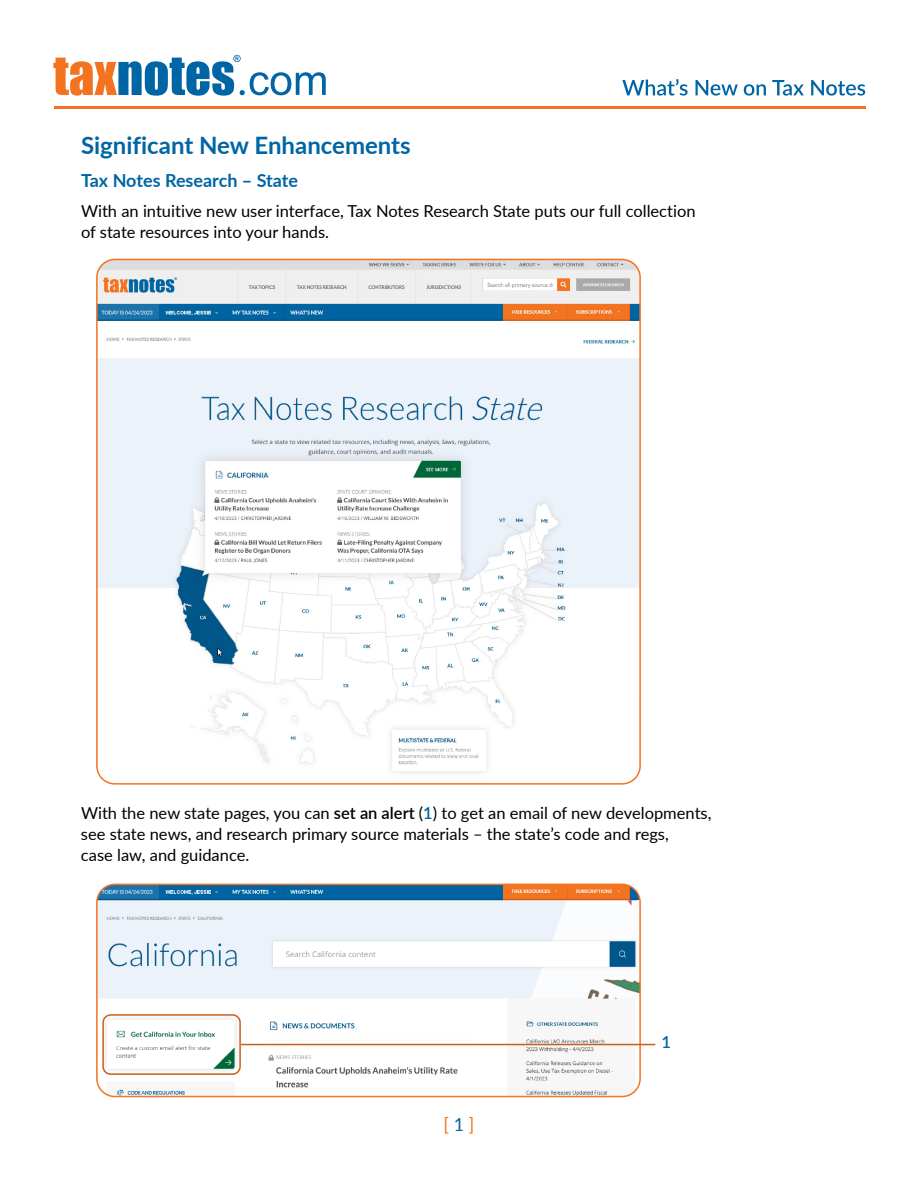
<style>
.page{position:relative;width:918px;height:1188px;background:#fff}
.page>*{position:absolute;margin:0;border:0;box-sizing:border-box;transform-origin:0 0}
.t1{font:700 24px "Lato";color:#0065a4}
.t2{font:700 18px "Lato";color:#0065a4}
.t3{font:18px "Lato";color:#f37321}
.t4{font:16.5px/21px "Lato";color:#000}
.t5{font:600 16.5px "Lato";color:#0065a4}
.s1{font-weight:600}
.s2{font-weight:600;color:#0065a4}
.s3{color:#0065a4}
</style>
<div class="page">
<svg style="left:53px;top:55px;width:273px;height:41px"></svg>
<hr style="left:54px;top:106px;width:811px;height:3px;background:#f47321">
<svg style="left:622px;top:79px;width:66px;height:17px"></svg>
<svg style="left:696px;top:80px;width:42px;height:16px"></svg>
<svg style="left:744px;top:84px;width:22px;height:12px"></svg>
<svg style="left:772px;top:80px;width:32px;height:16px"></svg>
<svg style="left:811px;top:80px;width:54px;height:16px"></svg>
<img style="left:97px;top:259px;width:543px;height:525px;border-radius:18px">
<div style="left:96px;top:259px;width:545px;height:526px;border:2px solid #f37321;border-radius:18px"></div>
<img style="left:97px;top:884px;width:543px;height:213px;border-radius:18px">
<div style="left:96px;top:884px;width:545px;height:213px;border:2px solid #f37321;border-radius:18px"></div>
<hr style="left:241px;top:1044px;width:414px;height:1px;background:#c96019">
<div style="left:102px;top:1014px;width:139px;height:61px;border:2px solid #c96019;border-radius:8px"></div>
<h1 class="t1" style="left:81px;top:131px;width:331px">Significant New Enhancements</h1>
<p class="t2" style="left:81px;top:170px;width:219px">Tax Notes Research – State</p>
<p class="t4" style="left:81px;top:200px;width:616px">With an intuitive new user interface, Tax Notes Research State puts our full collection of state resources into your hands.</p>
<p class="t4" style="left:81px;top:802px;width:632px">With the new state pages, you can <span class="s1">set an alert</span> (<span class="s2">1</span>) to get an email of new developments, see state news, and research primary source materials – the state’s code and regs,<br>case law, and guidance.</p>
<p class="t3" style="left:444px;top:1113px;width:32px">[<span class="s3">1</span>]</p>
<p class="t5" style="left:661px;top:1032px;width:11px">1</p>
</div>
